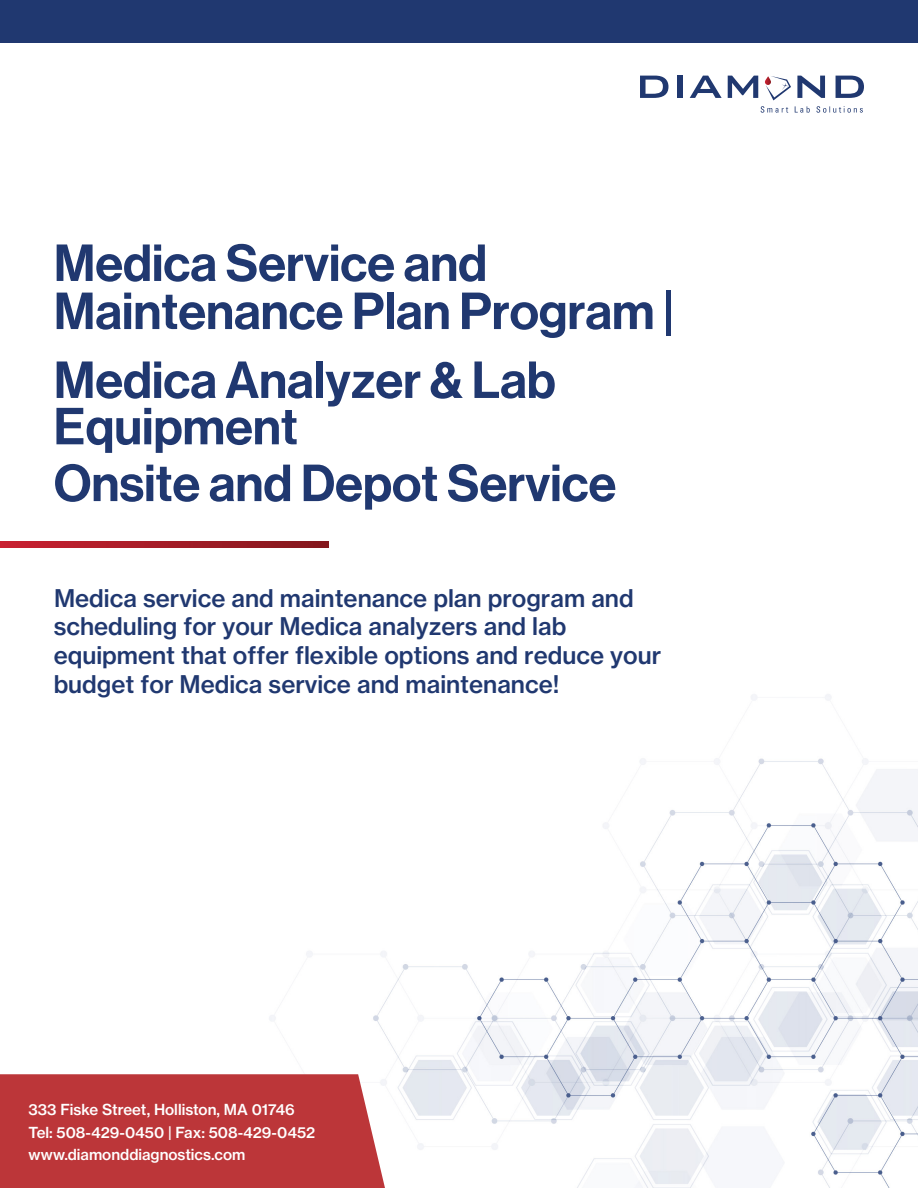
<style>
.page{position:relative;width:918px;height:1188px;background:#fff}
.page>*{position:absolute;margin:0;border:0;box-sizing:border-box;transform-origin:0 0}
.Cover_Subhead{font:51px/48.2px "N Haas Grotesk DS Pro 65 Md";color:#203870}
.Cover_Subhead-2{font:24px/28.8px "N Haas Grotesk TX Pro 65 Md";color:#203870}
.Cover_Footer{font:15px "N Haas Grotesk TX Pro 65 Md";color:#fff}
</style>
<div class="page">
<img style="left:269px;top:694px;width:649px;height:494px">
<div style="left:0;top:1074px;width:385px;height:114px;background:#bc3639"></div>
<svg style="left:640px;top:76px;width:28px;height:22px"></svg>
<div style="left:677px;top:76px;width:6px;height:22px;background:#203870"></div>
<svg style="left:690px;top:76px;width:32px;height:22px"></svg>
<svg style="left:728px;top:76px;width:30px;height:22px"></svg>
<svg style="left:797px;top:76px;width:28px;height:22px"></svg>
<svg style="left:836px;top:76px;width:28px;height:22px"></svg>
<svg style="left:765px;top:76px;width:26px;height:24px"></svg>
<svg style="left:761px;top:106px;width:102px;height:7px"></svg>
<div style="left:0;top:0;width:918px;height:43px;background:#203870"></div>
<svg style="left:0;top:541px;width:329px;height:7px;background:#a51c27"></svg>
<p class="Cover_Subhead" style="left:54px;top:239px;width:621px">Medica Service and<br>Maintenance Plan Program |</p>
<p class="Cover_Subhead" style="left:54px;top:357px;width:504px;line-height:46.3px">Medica Analyzer &amp; Lab<br>Equipment</p>
<p class="Cover_Subhead" style="left:54px;top:459px;width:564px">Onsite and Depot Service</p>
<p class="Cover_Subhead-2" style="left:54px;top:584px;width:609px">Medica service and maintenance plan program and scheduling for your Medica analyzers and lab equipment that offer flexible options and reduce your budget for Medica service and maintenance!</p>
<p class="Cover_Footer" style="left:28px;top:1101px;width:268px">333 Fiske Street, Holliston, MA 01746</p>
<p class="Cover_Footer" style="left:28px;top:1123px;width:288px">Tel: 508-429-0450 | Fax: 508-429-0452</p>
<p class="Cover_Footer" style="left:28px;top:1146px;width:218px">www.diamonddiagnostics.com</p>
</div>
